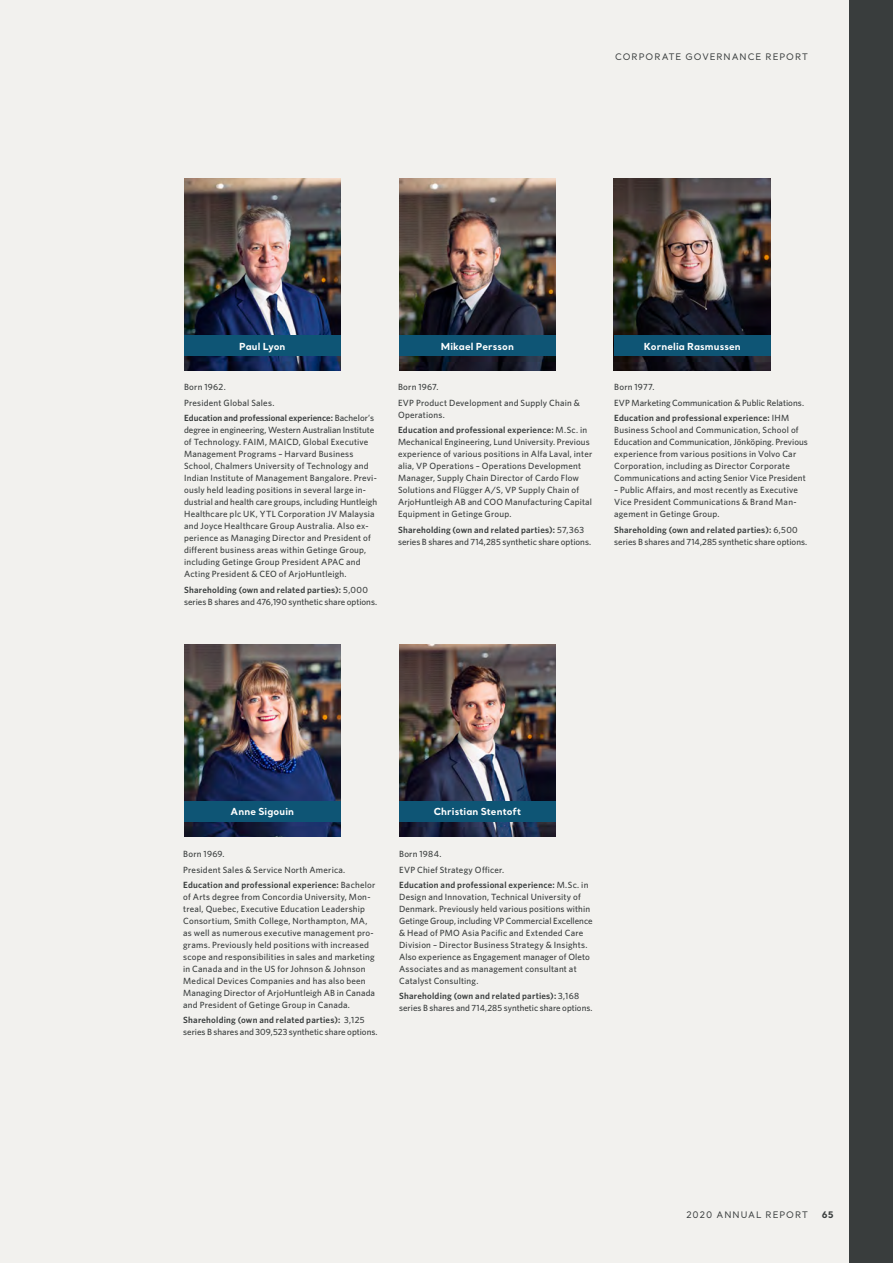
<style>
.page{position:relative;width:893px;height:1263px;background:#f2f1ee}
.page>*{position:absolute;margin:0;border:0;box-sizing:border-box;transform-origin:0 0}
.Sub-heading_body_cop{font:700 9.75px "Santral";letter-spacing:.01em;color:#fff}
.Styrelsecopy{font:500 9px/12px "Whitney";letter-spacing:.02em;color:#393d3d}
.Styrelsecopy-2{font:500 9px/12px "Whitney";color:#393d3d}
.Header_footer{font:9px "Santral";letter-spacing:.105em;color:#393d3d}
.Page{font:700 9px "Santral";color:#393d3d}
.s1{font-weight:600}
</style>
<div class="page">
<img style="left:184px;top:179px;width:157px;height:192px">
<div style="left:184px;top:336px;width:157px;height:20px;background:#0e5575"></div>
<img style="left:184px;top:644px;width:157px;height:192px">
<div style="left:184px;top:801px;width:157px;height:21px;background:#0e5575"></div>
<img style="left:399px;top:179px;width:157px;height:192px">
<div style="left:399px;top:336px;width:157px;height:20px;background:#0e5575"></div>
<img style="left:399px;top:644px;width:157px;height:192px">
<div style="left:399px;top:801px;width:157px;height:21px;background:#0e5575"></div>
<img style="left:614px;top:179px;width:157px;height:192px">
<div style="left:614px;top:336px;width:157px;height:20px;background:#0e5575"></div>
<div style="left:850px;top:0;width:43px;height:1263px;background:#393d3d"></div>
<p class="Header_footer" style="left:615px;top:51px;width:194px">CORPORATE GOVERNANCE REPORT</p>
<p class="Sub-heading_body_cop" style="left:239px;top:339px;width:48px">Paul Lyon</p>
<p class="Styrelsecopy" style="left:184px;top:381px;width:43px">Born 1962.</p>
<p class="Styrelsecopy" style="left:184px;top:396px;width:92px">President Global Sales.</p>
<p class="Styrelsecopy" style="left:184px;top:412px;width:195px"><span class="s1">Education and professional experience:</span> Bachelor’s degree in engineering, Western Australian Institute of Technology. FAIM, MAICD, Global Executive Management Programs – Harvard Business School, Chalmers University of Technology and Indian Institute of Management Bangalore. Previ&shy;ously held leading positions in several large in&shy;dustrial and health care groups, including Huntleigh Healthcare plc UK, YTL Corporation JV Malaysia and Joyce Healthcare Group Australia. Also ex&shy;perience as Managing Director and President of different business areas within Getinge Group, including Getinge Group President APAC and Acting President &amp; CEO of ArjoHuntleigh.</p>
<p class="Styrelsecopy-2" style="left:184px;top:583px;width:195px"><span class="s1">Shareholding (own and related parties):</span> 5,000 series B shares and 476,190 synthetic share options.</p>
<p class="Sub-heading_body_cop" style="left:441px;top:339px;width:75px">Mikael Persson</p>
<p class="Styrelsecopy" style="left:398px;top:381px;width:42px">Born 1967.</p>
<p class="Styrelsecopy" style="left:398px;top:396px;width:183px">EVP Product Development and Supply Chain &amp;<br>Operations.</p>
<p class="Styrelsecopy" style="left:398px;top:424px;width:196px"><span class="s1">Education and professional experience:</span> M.Sc. in Mechanical Engineering, Lund University. Previous experience of various positions in Alfa Laval, inter alia, VP Operations – Operations Development Manager, Supply Chain Director of Cardo Flow Solutions and Flügger A/S, VP Supply Chain of ArjoHuntleigh AB and COO Manufacturing Capital Equipment in Getinge Group.</p>
<p class="Styrelsecopy-2" style="left:398px;top:523px;width:195px"><span class="s1">Shareholding (own and related parties):</span> 57,363 series B shares and 714,285 synthetic share options.</p>
<p class="Sub-heading_body_cop" style="left:644px;top:339px;width:98px">Kornelia Rasmussen</p>
<p class="Styrelsecopy" style="left:614px;top:381px;width:42px">Born 1977.</p>
<p class="Styrelsecopy" style="left:614px;top:396px;width:191px">EVP Marketing Communication &amp; Public Relations.</p>
<p class="Styrelsecopy" style="left:614px;top:412px;width:195px"><span class="s1">Education and professional experience:</span> IHM Business School and Communication, School of Education and Communication, Jönköping. Previous experience from various positions in Volvo Car Corporation, including as Director Corporate Communications and acting Senior Vice President</p>
<p class="Styrelsecopy" style="left:614px;top:484px;width:185px">– Public Affairs, and most recently as Executive<br>Vice President Communications &amp; Brand Man&shy;agement in Getinge Group.</p>
<p class="Styrelsecopy-2" style="left:614px;top:523px;width:195px"><span class="s1">Shareholding (own and related parties):</span> 6,500 series B shares and 714,285 synthetic share options.</p>
<p class="Sub-heading_body_cop" style="left:231px;top:805px;width:65px">Anne Sigouin</p>
<p class="Styrelsecopy" style="left:183px;top:848px;width:43px">Born 1969.</p>
<p class="Styrelsecopy" style="left:183px;top:863px;width:164px">President Sales &amp; Service North America.</p>
<p class="Styrelsecopy" style="left:183px;top:879px;width:194px"><span class="s1">Education and professional experience:</span> Bachelor of Arts degree from Concordia University, Mon&shy;treal, Quebec, Executive Education Leadership Consortium, Smith College, Northampton, MA, as well as numerous executive management pro&shy;grams. Previously held positions with increased scope and responsibilities in sales and marketing in Canada and in the US for Johnson &amp; Johnson Medical Devices Companies and has also been Managing Director of ArjoHuntleigh AB in Canada and President of Getinge Group in Canada.</p>
<p class="Styrelsecopy-2" style="left:183px;top:1014px;width:196px"><span class="s1">Shareholding (own and related parties):</span> 3,125 series B shares and 309,523 synthetic share options.</p>
<p class="Sub-heading_body_cop" style="left:434px;top:805px;width:89px">Christian Stentoft</p>
<p class="Styrelsecopy" style="left:399px;top:848px;width:44px">Born 1984.</p>
<p class="Styrelsecopy" style="left:399px;top:863px;width:107px">EVP Chief Strategy Officer.</p>
<p class="Styrelsecopy" style="left:399px;top:879px;width:195px"><span class="s1">Education and professional experience:</span> M.Sc. in Design and Innovation, Technical University of Denmark. Previously held various positions within Getinge Group, including VP Commercial Excellence &amp; Head of PMO Asia Pacific and Extended Care Division – Director Business Strategy &amp; Insights.<br>Also experience as Engagement manager of Oleto Associates and as management consultant at Catalyst Consulting.</p>
<p class="Styrelsecopy" style="left:399px;top:990px;width:195px"><span class="s1">Shareholding (own and related parties):</span> 3,168 series B shares and 714,285 synthetic share options.</p>
<p class="Header_footer" style="left:686px;top:1208px;width:123px">2020 ANNUAL REPORT</p>
<p class="Page" style="left:822px;top:1208px;width:14px">65</p>
</div>
